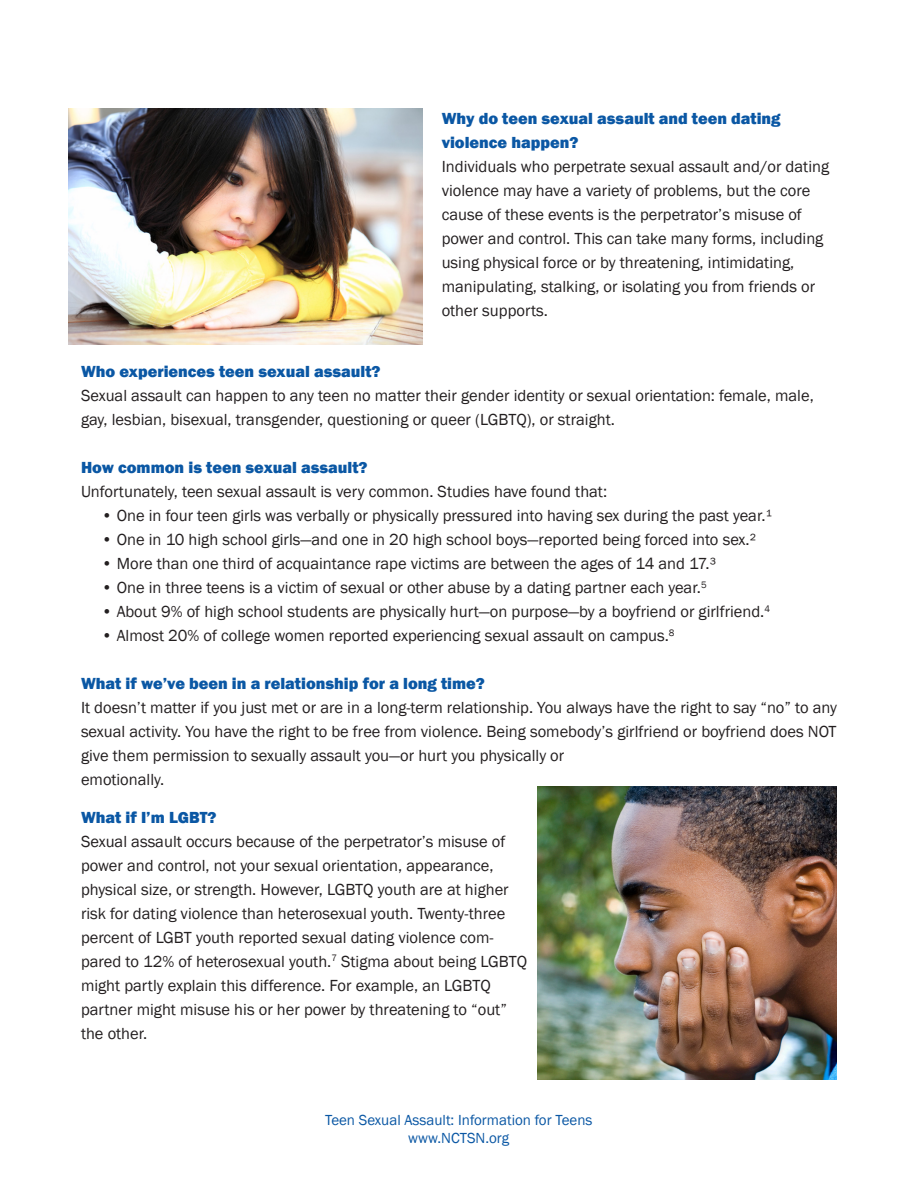
<style>
.page{position:relative;width:918px;height:1188px;background:#fff}
.page>*{position:absolute;margin:0;border:0;box-sizing:border-box;transform-origin:0 0}
.t1{font:16.5px/24px "Franklin Gothic";color:#231f20}
.t2{font:800 16.5px/24px "Franklin Gothic";color:#0a57a4}
.t3{font:15px/18px "Franklin Gothic";color:#0a57a4;text-align:center}
</style>
<div class="page">
<img style="left:538px;top:786px;width:298px;height:294px">
<img style="left:68px;top:108px;width:355px;height:236px">
<p class="t2" style="left:442px;top:106px;width:340px">Why do teen sexual assault and teen dating violence happen?</p>
<p class="t1" style="left:442px;top:155px;width:389px">Individuals who perpetrate sexual assault and/or dating violence may have a variety of problems, but the core cause of these events is the perpetrator’s misuse of power and control. This can take many forms, including using physical force or by threatening, intimidating, manipulating, stalking, or isolating you from friends or other supports.</p>
<p class="t2" style="left:81px;top:360px;width:301px">Who experiences teen sexual assault?</p>
<p class="t1" style="left:81px;top:384px;width:734px">Sexual assault can happen to any teen no matter their gender identity or sexual orientation: female, male, gay, lesbian, bisexual, transgender, questioning or queer (LGBTQ), or straight.</p>
<p class="t2" style="left:81px;top:456px;width:288px">How common is teen sexual assault?</p>
<p class="t1" style="left:81px;top:480px;width:528px">Unfortunately, teen sexual assault is very common. Studies have found that:</p>
<p class="t1" style="left:102px;top:504px;width:672px">• One in four teen girls was verbally or physically pressured into having sex during the past year.¹</p>
<p class="t1" style="left:102px;top:528px;width:656px">• One in 10 high school girls—and one in 20 high school boys—reported being forced into sex.²</p>
<p class="t1" style="left:102px;top:552px;width:616px">• More than one third of acquaintance rape victims are between the ages of 14 and 17.³</p>
<p class="t1" style="left:102px;top:576px;width:607px">• One in three teens is a victim of sexual or other abuse by a dating partner each year.<sup>5</sup></p>
<p class="t1" style="left:102px;top:600px;width:670px">• About 9% of high school students are physically hurt—on purpose—by a boyfriend or girlfriend.<sup>4</sup></p>
<p class="t1" style="left:102px;top:624px;width:574px">• Almost 20% of college women reported experiencing sexual assault on campus.<sup>8</sup></p>
<p class="t2" style="left:81px;top:672px;width:405px">What if we’ve been in a relationship for a long time?</p>
<p class="t1" style="left:81px;top:696px;width:758px">It doesn’t matter if you just met or are in a long-term relationship. You always have the right to say “no” to any sexual activity. You have the right to be free from violence. Being somebody’s girlfriend or boyfriend does NOT give them permission to sexually assault you—or hurt you physically or<br>emotionally.</p>
<p class="t2" style="left:81px;top:805px;width:137px">What if I’m LGBT?</p>
<p class="t1" style="left:81px;top:829px;width:448px">Sexual assault occurs because of the perpetrator’s misuse of power and control, not your sexual orientation, appearance, physical size, or strength. However, LGBTQ youth are at higher risk for dating violence than heterosexual youth. Twenty-three percent of LGBT youth reported sexual dating violence com&shy;pared to 12% of heterosexual youth.<sup>7</sup> Stigma about being LGBTQ might partly explain this difference. For example, an LGBTQ partner might misuse his or her power by threatening to “out” the other.</p>
<p class="t3" style="left:325px;top:1111px;width:269px">Teen Sexual Assault: Information for Teens www.NCTSN.org</p>
</div>
